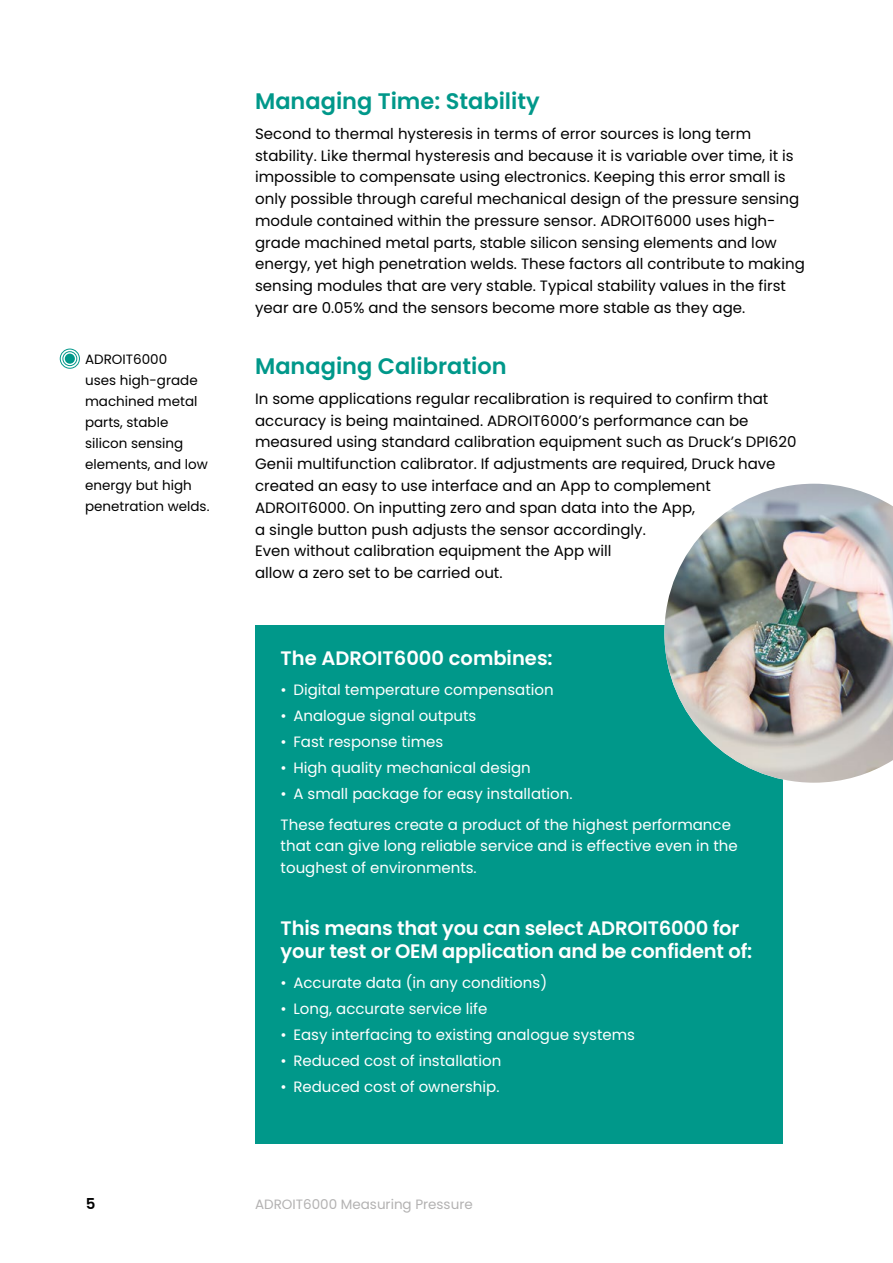
<style>
.page{position:relative;width:893px;height:1263px;background:#fff}
.page>*{position:absolute;margin:0;border:0;box-sizing:border-box;transform-origin:0 0}
.t1{font:600 22.5px "Poppins";color:#00988a}
.t2{font:600 19.5px/23.4px "Poppins";letter-spacing:-.01em;color:#fff}
.Body{font:15px/21.8px "Poppins";color:#000}
.Body-2{font:15px/21.8px "Poppins";color:#fff}
.t3{font:600 15px "Poppins";color:#000}
.Pull_Out{font:13.5px/21px "Poppins";color:#000}
.t4{font:13.5px "Poppins";color:#b3b2b2}
</style>
<div class="page">
<div style="left:65px;top:354px;width:10px;height:10px;background:#00988a;border-radius:50%"></div>
<div style="left:63px;top:351px;width:14px;height:15px;border:1px solid #00988a;border-radius:50%"></div>
<div style="left:60px;top:349px;width:20px;height:20px;border:1px solid #00988a;border-radius:50%"></div>
<div style="left:255px;top:626px;width:527px;height:518px;background:#00988a"></div>
<img style="left:664px;top:484px;width:229px;height:299px">
<p class="Pull_Out" style="left:85px;top:348px;width:126px">ADROIT6000<br>uses high-grade machined metal parts, stable silicon sensing elements, and low energy but high penetration welds.</p>
<h2 class="t1" style="left:255px;top:88px;width:286px">Managing Time: Stability</h2>
<p class="Body" style="left:255px;top:123px;width:551px">Second to thermal hysteresis in terms of error sources is long term stability. Like thermal hysteresis and because it is variable over time, it is impossible to compensate using electronics. Keeping this error small is only possible through careful mechanical design of the pressure sensing module contained within the pressure sensor. ADROIT6000 uses high&shy;grade machined metal parts, stable silicon sensing elements and low energy, yet high penetration welds. These factors all contribute to making sensing modules that are very stable. Typical stability values in the first year are 0.05% and the sensors become more stable as they age.</p>
<h2 class="t1" style="left:255px;top:353px;width:253px">Managing Calibration</h2>
<p class="Body" style="left:255px;top:388px;width:543px">In some applications regular recalibration is required to confirm that accuracy is being maintained. ADROIT6000’s performance can be measured using standard calibration equipment such as Druck’s DPI620<br>Genii multifunction calibrator. If adjustments are required, Druck have created an easy to use interface and an App to complement ADROIT6000. On inputting zero and span data into the App,<br>a single button push adjusts the sensor accordingly.<br>Even without calibration equipment the App will<br>allow a zero set to be carried out.</p>
<h3 class="t2" style="left:281px;top:646px;width:274px">The ADROIT6000 combines:</h3>
<p class="Body-2" style="left:281px;top:679px;width:275px">• Digital temperature compensation</p>
<p class="Body-2" style="left:281px;top:705px;width:197px">• Analogue signal outputs</p>
<p class="Body-2" style="left:281px;top:731px;width:164px">• Fast response times</p>
<p class="Body-2" style="left:281px;top:757px;width:252px">• High quality mechanical design</p>
<p class="Body-2" style="left:281px;top:783px;width:293px">• A small package for easy installation.</p>
<p class="Body-2" style="left:281px;top:813px;width:459px">These features create a product of the highest performance that can give long reliable service and is effective even in the toughest of environments.</p>
<h3 class="t2" style="left:281px;top:916px;width:473px">This means that you can select ADROIT6000 for your test or OEM application and be confident of:</h3>
<p class="Body-2" style="left:281px;top:972px;width:268px">• Accurate data (in any conditions)</p>
<p class="Body-2" style="left:281px;top:998px;width:208px">• Long, accurate service life</p>
<p class="Body-2" style="left:281px;top:1024px;width:356px">• Easy interfacing to existing analogue systems</p>
<p class="Body-2" style="left:281px;top:1050px;width:222px">• Reduced cost of installation</p>
<p class="Body-2" style="left:281px;top:1076px;width:220px">• Reduced cost of ownership.</p>
<p class="t3" style="left:86px;top:1195px;width:11px">5</p>
<p class="t4" style="left:255px;top:1196px;width:219px">ADROIT6000 Measuring Pressure</p>
</div>
